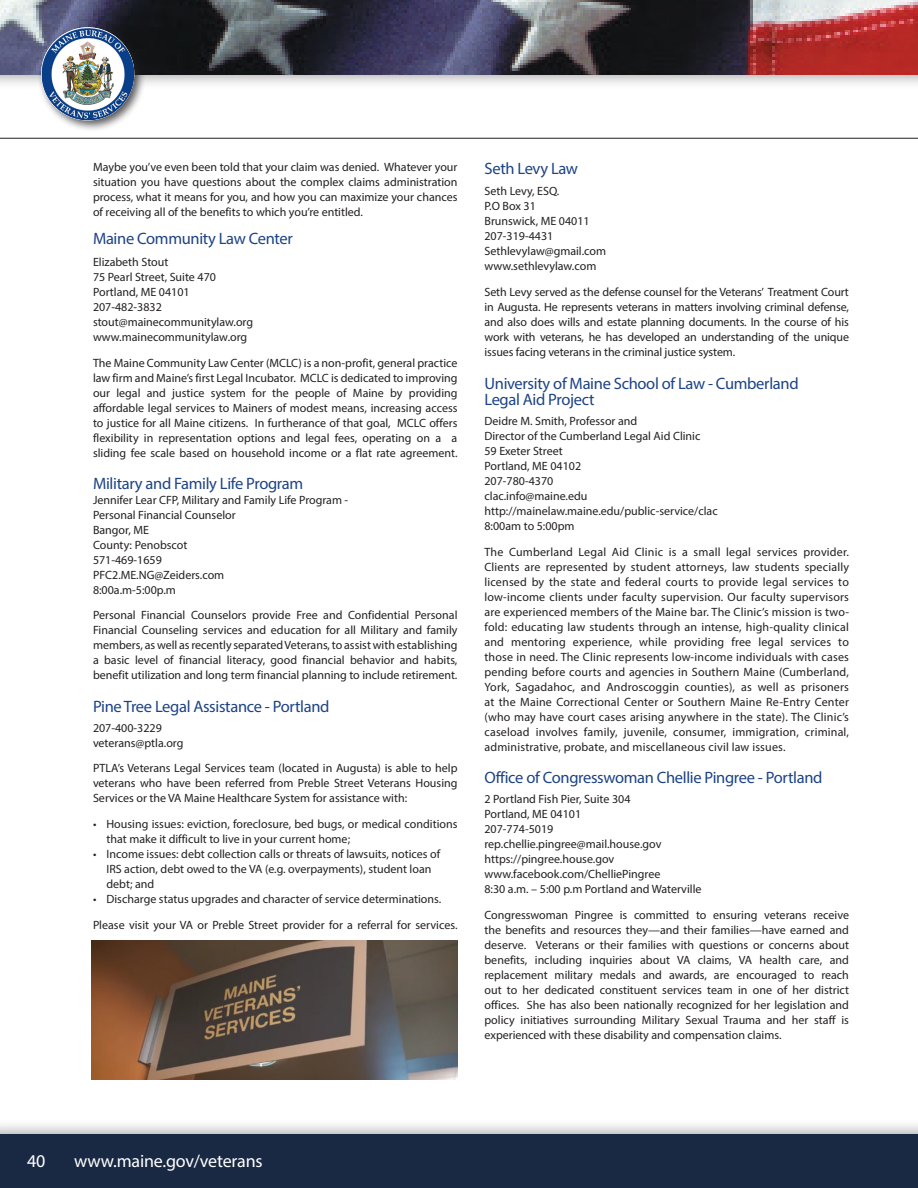
<style>
.page{position:relative;width:918px;height:1188px;background:#fff}
.page>*{position:absolute;margin:0;border:0;box-sizing:border-box;transform-origin:0 0}
.t1{font:18px "Myriad Pro";letter-spacing:-.01em;color:#fff}
.Listing_Name{font:16.5px/16.5px "Myriad Pro";letter-spacing:-.02em;color:#1d4385}
.Listing{font:16.5px "Myriad Pro";letter-spacing:-.02em;color:#1d4385}
.Listing-2{font:12px/15px "Myriad Pro";color:#231f20;text-align:justify}
.Listing___Services{font:12px/15px "Myriad Pro";color:#231f20}
</style>
<div class="page">
<div style="left:0;top:0;width:918px;height:90px;background:#231f20;opacity:.5"></div>
<img style="left:0;top:0;width:918px;height:75px">
<hr style="left:0;top:138px;width:918px;height:1px;background:#231f20">
<div style="left:0;top:1119px;width:918px;height:69px;background:#231f20;opacity:.5"></div>
<div style="left:0;top:1134px;width:918px;height:54px;background:#192944"></div>
<div style="left:37px;top:23px;width:109px;height:109px;background:#231f20;opacity:.75"></div>
<img style="left:41px;top:27px;width:93px;height:93px">
<img style="left:92px;top:940px;width:366px;height:140px">
<p class="Listing-2" style="left:93px;top:160px;width:366px">Maybe you’ve even been told that your claim was denied. Whatever your situation you have questions about the complex claims administration process, what it means for you, and how you can maximize your chances of receiving all of the benefits to which you’re entitled.</p>
<p class="Listing" style="left:93px;top:228px;width:201px">Maine Community Law Center</p>
<p class="Listing___Services" style="left:93px;top:254px;width:77px">Elizabeth Stout</p>
<p class="Listing___Services" style="left:93px;top:269px;width:124px">75 Pearl Street, Suite 470</p>
<p class="Listing___Services" style="left:93px;top:284px;width:98px">Portland, ME 04101</p>
<p class="Listing___Services" style="left:93px;top:299px;width:70px">207-482-3832</p>
<p class="Listing___Services" style="left:93px;top:314px;width:162px">stout@mainecommunitylaw.org</p>
<p class="Listing___Services" style="left:93px;top:329px;width:156px">www.mainecommunitylaw.org</p>
<p class="Listing-2" style="left:93px;top:355px;width:366px">The Maine Community Law Center (MCLC) is a non-profit, general practice law firm and Maine’s first Legal Incubator. MCLC is dedicated to improving our legal and justice system for the people of Maine by providing affordable legal services to Mainers of modest means, increasing access to justice for all Maine citizens. In furtherance of that goal, MCLC offers flexibility in representation options and legal fees, operating on a a sliding fee scale based on household income or a flat rate agreement.</p>
<p class="Listing" style="left:93px;top:473px;width:212px">Military and Family Life Program</p>
<p class="Listing___Services" style="left:93px;top:492px;width:257px">Jennifer Lear CFP, Military and Family Life Program -</p>
<p class="Listing___Services" style="left:93px;top:507px;width:144px">Personal Financial Counselor</p>
<p class="Listing___Services" style="left:93px;top:522px;width:58px">Bangor, ME</p>
<p class="Listing___Services" style="left:93px;top:537px;width:96px">County: Penobscot</p>
<p class="Listing___Services" style="left:93px;top:552px;width:70px">571-469-1659</p>
<p class="Listing___Services" style="left:93px;top:567px;width:133px">PFC2.ME.NG@Zeiders.com</p>
<p class="Listing___Services" style="left:93px;top:582px;width:84px">8:00a.m-5:00p.m</p>
<p class="Listing-2" style="left:93px;top:608px;width:366px">Personal Financial Counselors provide Free and Confidential Personal Financial Counseling services and education for all Military and family members, as well as recently separated Veterans, to assist with establishing a basic level of financial literacy, good financial behavior and habits, benefit utilization and long term financial planning to include retirement.</p>
<p class="Listing_Name" style="left:93px;top:698px;width:238px">Pine Tree Legal Assistance - Portland</p>
<p class="Listing___Services" style="left:93px;top:720px;width:70px">207-400-3229</p>
<p class="Listing___Services" style="left:93px;top:735px;width:92px">veterans@ptla.org</p>
<p class="Listing-2" style="left:93px;top:761px;width:366px">PTLA’s Veterans Legal Services team (located in Augusta) is able to help veterans who have been referred from Preble Street Veterans Housing Services or the VA Maine Healthcare System for assistance with:</p>
<p class="Listing-2" style="left:106px;top:816px;width:352px;text-indent:-14px">• Housing issues: eviction, foreclosure, bed bugs, or medical conditions that make it difficult to live in your current home;</p>
<p class="Listing___Services" style="left:106px;top:846px;width:335px;text-indent:-14px">• Income issues: debt collection calls or threats of lawsuits, notices of<br>IRS action, debt owed to the VA (e.g. overpayments), student loan debt; and</p>
<p class="Listing___Services" style="left:93px;top:891px;width:350px">• Discharge status upgrades and character of service determinations.</p>
<p class="Listing-2" style="left:93px;top:917px;width:366px">Please visit your VA or Preble Street provider for a referral for services.</p>
<p class="Listing" style="left:484px;top:159px;width:95px">Seth Levy Law</p>
<p class="Listing___Services" style="left:484px;top:184px;width:76px">Seth Levy, ESQ.</p>
<p class="Listing___Services" style="left:484px;top:199px;width:53px">P.O Box 31</p>
<p class="Listing___Services" style="left:484px;top:214px;width:107px">Brunswick, ME 04011</p>
<p class="Listing___Services" style="left:484px;top:229px;width:70px">207-319-4431</p>
<p class="Listing___Services" style="left:484px;top:244px;width:123px">Sethlevylaw@gmail.com</p>
<p class="Listing___Services" style="left:484px;top:259px;width:113px">www.sethlevylaw.com</p>
<p class="Listing-2" style="left:484px;top:284px;width:366px">Seth Levy served as the defense counsel for the Veterans’ Treatment Court in Augusta. He represents veterans in matters involving criminal defense, and also does wills and estate planning documents. In the course of his work with veterans, he has developed an understanding of the unique issues facing veterans in the criminal justice system.</p>
<p class="Listing_Name" style="left:484px;top:375px;width:316px">University of Maine School of Law - Cumberland<br>Legal Aid Project</p>
<p class="Listing___Services" style="left:484px;top:413px;width:154px">Deidre M. Smith, Professor and</p>
<p class="Listing___Services" style="left:484px;top:428px;width:218px">Director of the Cumberland Legal Aid Clinic</p>
<p class="Listing___Services" style="left:484px;top:443px;width:80px">59 Exeter Street</p>
<p class="Listing___Services" style="left:484px;top:458px;width:98px">Portland, ME 04102</p>
<p class="Listing___Services" style="left:484px;top:473px;width:70px">207-780-4370</p>
<p class="Listing___Services" style="left:484px;top:488px;width:104px">clac.info@maine.edu</p>
<p class="Listing___Services" style="left:484px;top:503px;width:235px">http://mainelaw.maine.edu/public-service/clac</p>
<p class="Listing___Services" style="left:484px;top:518px;width:92px">8:00am to 5:00pm</p>
<p class="Listing-2" style="left:484px;top:544px;width:366px">The Cumberland Legal Aid Clinic is a small legal services provider.<br>Clients are represented by student attorneys, law students specially licensed by the state and federal courts to provide legal services to low-income clients under faculty supervision. Our faculty supervisors are experienced members of the Maine bar. The Clinic’s mission is two&shy;fold: educating law students through an intense, high-quality clinical and mentoring experience, while providing free legal services to those in need. The Clinic represents low-income individuals with cases pending before courts and agencies in Southern Maine (Cumberland, York, Sagadahoc, and Androscoggin counties), as well as prisoners at the Maine Correctional Center or Southern Maine Re-Entry Center (who may have court cases arising anywhere in the state). The Clinic’s caseload involves family, juvenile, consumer, immigration, criminal, administrative, probate, and miscellaneous civil law issues.</p>
<p class="Listing_Name" style="left:484px;top:769px;width:339px">Office of Congresswoman Chellie Pingree - Portland</p>
<p class="Listing___Services" style="left:484px;top:791px;width:148px">2 Portland Fish Pier, Suite 304</p>
<p class="Listing___Services" style="left:484px;top:806px;width:98px">Portland, ME 04101</p>
<p class="Listing___Services" style="left:484px;top:821px;width:70px">207-774-5019</p>
<p class="Listing___Services" style="left:484px;top:836px;width:179px">rep.chellie.pingree@mail.house.gov</p>
<p class="Listing___Services" style="left:484px;top:851px;width:131px">https://pingree.house.gov</p>
<p class="Listing___Services" style="left:484px;top:866px;width:177px">www.facebook.com/ChelliePingree</p>
<p class="Listing___Services" style="left:484px;top:881px;width:219px">8:30 a.m. – 5:00 p.m Portland and Waterville</p>
<p class="Listing-2" style="left:484px;top:907px;width:366px">Congresswoman Pingree is committed to ensuring veterans receive the benefits and resources they—and their families—have earned and deserve. Veterans or their families with questions or concerns about benefits, including inquiries about VA claims, VA health care, and replacement military medals and awards, are encouraged to reach out to her dedicated constituent services team in one of her district offices. She has also been nationally recognized for her legislation and policy initiatives surrounding Military Sexual Trauma and her staff is experienced with these disability and compensation claims.</p>
<h1 class="t1" style="left:27px;top:1150px;width:20px">40</h1>
<h1 class="t1" style="left:74px;top:1150px;width:190px">www.maine.gov/veterans</h1>
</div>
